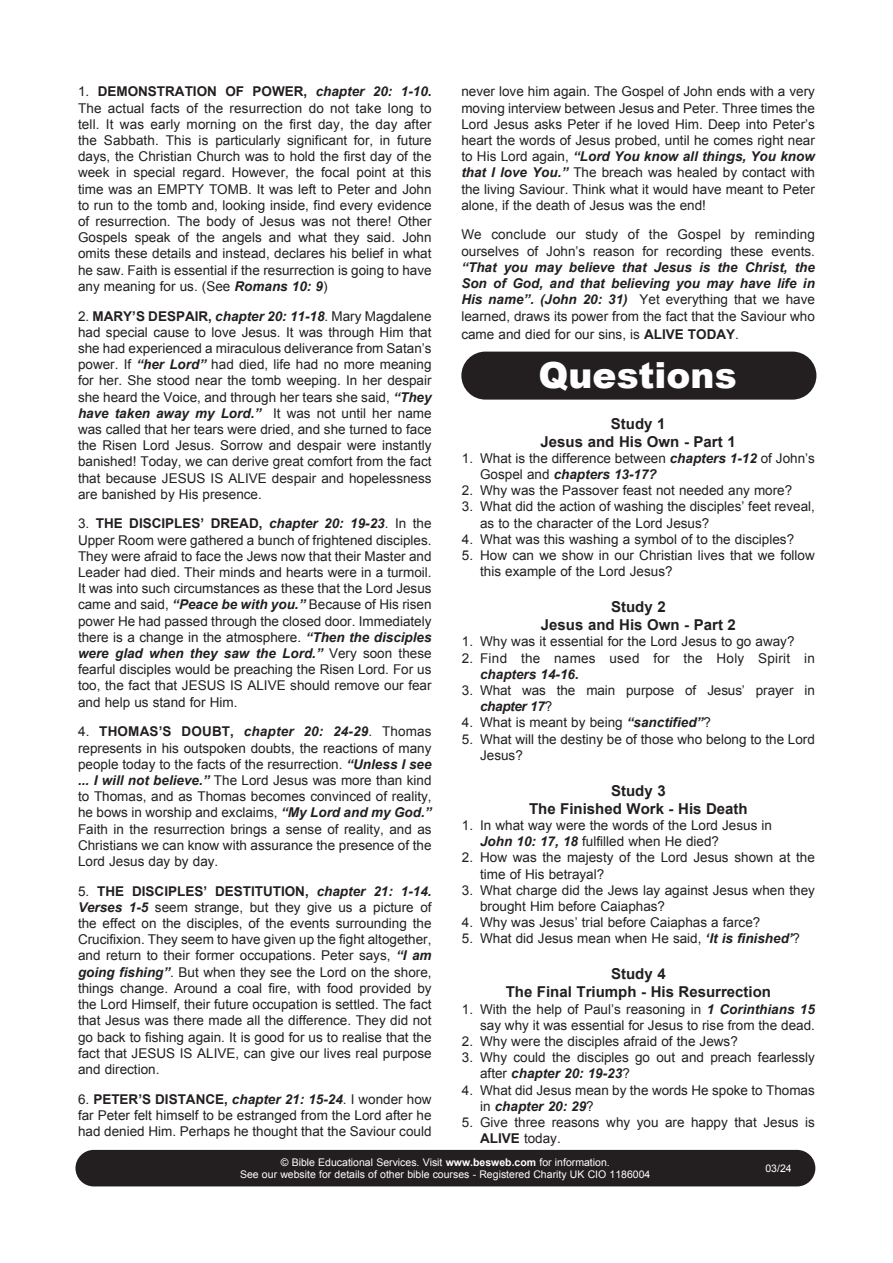
<style>
.page{position:relative;width:893px;height:1263px;background:#fff}
.page>*{position:absolute;margin:0;border:0;box-sizing:border-box;transform-origin:0 0}
.t1{font:900 36px "Arial";color:#fff}
.t2{font:700 15px "Arial";color:#231f20}
.t3{font:13.5px/16.2px "Arial";color:#231f20}
.t4{font:13.5px/16.2px "Arial";letter-spacing:.02em;color:#231f20}
.t5{font:10.5px "Arial";color:#fff}
.s1{font-weight:700}
.s2{font-weight:700;font-style:italic}
</style>
<div class="page">
<div style="left:461px;top:352px;width:355px;height:48px;background:#231f20;border-radius:24px"></div>
<div style="left:75px;top:1150px;width:740px;height:36px;background:#231f20;border-radius:18px"></div>
<p class="t3" style="left:78px;top:84px;width:355px;text-align:justify">1. <span class="s1">DEMONSTRATION OF POWER,</span> <span class="s2">chapter 20: 1-10</span><span class="s1">.<br></span>The actual facts of the resurrection do not take long to tell. It was early morning on the first day, the day after the Sabbath. This is particularly significant for, in future days, the Christian Church was to hold the first day of the week in special regard. However, the focal point at this time was an EMPTY TOMB. It was left to Peter and John to run to the tomb and, looking inside, find every evidence of resurrection. The body of Jesus was not there! Other Gospels speak of the angels and what they said. John omits these details and instead, declares his belief in what he saw. Faith is essential if the resurrection is going to have any meaning for us. (See <span class="s2">Romans 10: 9</span>)</p>
<p class="t3" style="left:78px;top:308px;width:355px;text-align:justify">2. <span class="s1">MARY’S DESPAIR,</span> <span class="s2">chapter 20: 11-18</span>. Mary Magdalene had special cause to love Jesus. It was through Him that she had experienced a miraculous deliverance from Satan’s power. If <span class="s2">“her Lord”</span> had died, life had no more meaning for her. She stood near the tomb weeping. In her despair she heard the Voice, and through her tears she said, <span class="s2">“They have taken away my Lord.”</span> It was not until her name was called that her tears were dried, and she turned to face the Risen Lord Jesus. Sorrow and despair were instantly banished! Today, we can derive great comfort from the fact that because JESUS IS ALIVE despair and hopelessness are banished by His presence.</p>
<p class="t3" style="left:78px;top:516px;width:355px;text-align:justify">3. <span class="s1">THE DISCIPLES’ DREAD,</span> <span class="s2">chapter 20: 19-23</span>. In the Upper Room were gathered a bunch of frightened disciples.<br>They were afraid to face the Jews now that their Master and Leader had died. Their minds and hearts were in a turmoil.<br>It was into such circumstances as these that the Lord Jesus came and said, <span class="s2">“Peace be with you.”</span> Because of His risen power He had passed through the closed door. Immediately there is a change in the atmosphere. <span class="s2">“Then the disciples were glad when they saw the Lord.”</span> Very soon these fearful disciples would be preaching the Risen Lord. For us too, the fact that JESUS IS ALIVE should remove our fear and help us stand for Him.</p>
<p class="t3" style="left:78px;top:724px;width:355px;text-align:justify">4. <span class="s1">THOMAS’S DOUBT,</span> <span class="s2">chapter 20: 24-29</span>. Thomas represents in his outspoken doubts, the reactions of many people today to the facts of the resurrection. <span class="s2">“Unless I see ... I will not believe.”</span> The Lord Jesus was more than kind to Thomas, and as Thomas becomes convinced of reality, he bows in worship and exclaims, <span class="s2">“My Lord and my God.” </span>Faith in the resurrection brings a sense of reality, and as Christians we can know with assurance the presence of the Lord Jesus day by day.</p>
<p class="t3" style="left:78px;top:883px;width:355px;text-align:justify">5. <span class="s1">THE DISCIPLES’ DESTITUTION,</span> <span class="s2">chapter 21: 1-14.<br>Verses 1-5</span> seem strange, but they give us a picture of the effect on the disciples, of the events surrounding the Crucifixion. They seem to have given up the fight altogether, and return to their former occupations. Peter says, <span class="s2">“I am going fishing”</span>. But when they see the Lord on the shore, things change. Around a coal fire, with food provided by the Lord Himself, their future occupation is settled. The fact that Jesus was there made all the difference. They did not go back to fishing again. It is good for us to realise that the fact that JESUS IS ALIVE, can give our lives real purpose and direction.</p>
<p class="t3" style="left:78px;top:1091px;width:355px;text-align:justify">6. <span class="s1">PETER’S DISTANCE,</span> <span class="s2">chapter 21: 15-24</span>. I wonder how far Peter felt himself to be estranged from the Lord after he had denied Him. Perhaps he thought that the Saviour could</p>
<p class="t3" style="left:461px;top:84px;width:355px;text-align:justify">never love him again. The Gospel of John ends with a very moving interview between Jesus and Peter. Three times the Lord Jesus asks Peter if he loved Him. Deep into Peter’s heart the words of Jesus probed, until he comes right near to His Lord again, <span class="s2">“Lord You know all things, You know that I love You.”</span> The breach was healed by contact with the living Saviour. Think what it would have meant to Peter alone, if the death of Jesus was the end!</p>
<p class="t3" style="left:461px;top:227px;width:355px;text-align:justify">We conclude our study of the Gospel by reminding ourselves of John’s reason for recording these events. <span class="s2">“That you may believe that Jesus is the Christ, the Son of God, and that believing you may have life in His name”. (John 20: 31)</span> Yet everything that we have learned, draws its power from the fact that the Saviour who</p>
<p class="t3" style="left:461px;top:326px;width:279px">came and died for our sins, is <span class="s1">ALIVE TODAY</span>.</p>
<p class="t1" style="left:539px;top:349px;width:199px">Questions</p>
<p class="t2" style="left:611px;top:413px;width:56px">Study 1</p>
<p class="t2" style="left:541px;top:431px;width:197px">Jesus and His Own - Part 1</p>
<p class="t3" style="left:480px;top:450px;width:336px;text-indent:-18px">1. What is the difference between <span class="s2">chapters 1-12</span> of John’s<br>Gospel and <span class="s2">chapters 13-17?</span></p>
<p class="t3" style="left:462px;top:482px;width:332px">2. Why was the Passover feast not needed any more?</p>
<p class="t3" style="left:480px;top:499px;width:336px;text-indent:-18px">3. What did the action of washing the disciples’ feet reveal, as to the character of the Lord Jesus?</p>
<p class="t3" style="left:462px;top:531px;width:334px">4. What was this washing a symbol of to the disciples?</p>
<p class="t3" style="left:480px;top:547px;width:336px;text-indent:-18px">5. How can we show in our Christian lives that we follow this example of the Lord Jesus?</p>
<p class="t2" style="left:611px;top:597px;width:56px">Study 2</p>
<p class="t2" style="left:541px;top:615px;width:197px">Jesus and His Own - Part 2</p>
<p class="t3" style="left:462px;top:634px;width:334px">1. Why was it essential for the Lord Jesus to go away?</p>
<p class="t4" style="left:480px;top:650px;width:336px;text-indent:-18px">2. Find the names used for the Holy Spirit in <span class="s2">chapters 14-16.</span></p>
<p class="t3" style="left:480px;top:682px;width:336px;text-indent:-18px">3. What was the main purpose of Jesus’ prayer in <span class="s2">chapter 17</span>?</p>
<p class="t3" style="left:462px;top:715px;width:250px">4. What is meant by being <span class="s2">“sanctified”</span>?</p>
<p class="t3" style="left:480px;top:731px;width:336px;text-indent:-18px">5. What will the destiny be of those who belong to the Lord<br>Jesus?</p>
<p class="t2" style="left:611px;top:781px;width:56px">Study 3</p>
<p class="t2" style="left:529px;top:799px;width:220px">The Finished Work - His Death</p>
<p class="t3" style="left:462px;top:817px;width:312px">1. In what way were the words of the Lord Jesus in</p>
<p class="t3" style="left:480px;top:833px;width:240px"><span class="s2">John 10: 17, 18</span> fulfilled when He died?</p>
<p class="t3" style="left:480px;top:850px;width:336px;text-indent:-18px">2. How was the majesty of the Lord Jesus shown at the time of His betrayal?</p>
<p class="t3" style="left:480px;top:882px;width:336px;text-indent:-18px">3. What charge did the Jews lay against Jesus when they brought Him before Caiaphas?</p>
<p class="t3" style="left:462px;top:914px;width:300px">4. Why was Jesus’ trial before Caiaphas a farce?</p>
<p class="t3" style="left:462px;top:931px;width:340px">5. What did Jesus mean when He said, <span class="s2">‘It is finished’</span>?</p>
<p class="t2" style="left:611px;top:964px;width:56px">Study 4</p>
<p class="t2" style="left:506px;top:982px;width:267px">The Final Triumph - His Resurrection</p>
<p class="t3" style="left:462px;top:1001px;width:355px;text-align:right">1. With the help of Paul’s reasoning in <span class="s2">1 Corinthians 15 </span>say why it was essential for Jesus to rise from the dead.</p>
<p class="t3" style="left:462px;top:1033px;width:277px">2. Why were the disciples afraid of the Jews?</p>
<p class="t3" style="left:480px;top:1049px;width:336px;text-indent:-18px">3. Why could the disciples go out and preach fearlessly after <span class="s2">chapter 20: 19-23</span>?</p>
<p class="t3" style="left:480px;top:1082px;width:336px;text-indent:-18px">4. What did Jesus mean by the words He spoke to Thomas in <span class="s2">chapter 20: 29</span>?</p>
<p class="t3" style="left:480px;top:1114px;width:336px;text-indent:-18px">5. Give three reasons why you are happy that Jesus is<br><span class="s1">ALIVE</span> today.</p>
<p class="t5" style="left:281px;top:1155px;width:330px">© Bible Educational Services. Visit <span class="s1">www.besweb.com</span> for information.</p>
<p class="t5" style="left:240px;top:1168px;width:412px">See our website for details of other bible courses - Registered Charity UK CIO 1186004</p>
<p class="t5" style="left:765px;top:1161px;width:28px">03/24</p>
</div>
